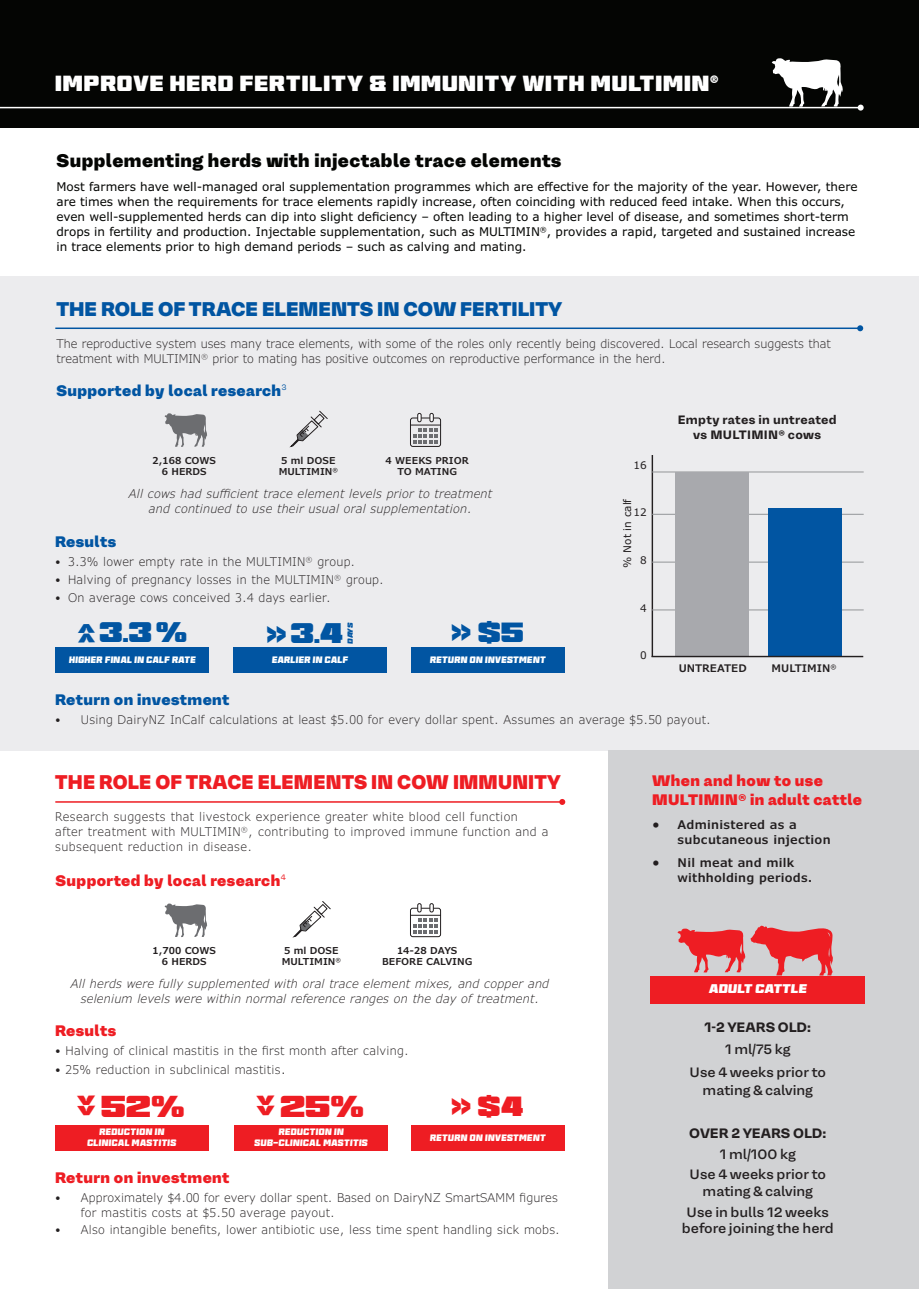
<style>
.page{position:relative;width:919px;height:1289px;background:#fff}
.page>*{position:absolute;margin:0;border:0;box-sizing:border-box;transform-origin:0 0}
.t1{font:31.05px "BT Brik XXL";color:#ee1d23}
.t2{font:29.1px "BT Brik XXL";color:#0155a2}
.t3{font:28.5px "BT Brik XXL";color:#0155a2}
.t4{font:28.5px "BT Brik XXL";color:#ee1d23}
.red_sub{font:22.5px "BT Brik XL";letter-spacing:.04em;color:#fff}
.t5{font:900 19.5px "Mena Grotesk";color:#0155a2}
.t6{font:900 19.5px "Mena Grotesk";letter-spacing:.01em;color:#ee1d23;scale:.95 1}
.t7{font:900 18px "Mena Grotesk";letter-spacing:.03em;color:#040503}
.t8{font:900 15px/19.5px "Mena Grotesk";letter-spacing:.03em;color:#ee1d23}
.t9{font:900 15px "Mena Grotesk";letter-spacing:.03em;color:#0155a2}
.t10{font:500 13.5px/16.5px "Mena Grotesk";color:#231f20;text-align:center}
.t11{font:700 13.5px "Mena Grotesk";color:#231f20}
.t12{font:12.9px "BT Brik XL Oblique";letter-spacing:.02em;color:#fff}
.t13{font:300 12px/15px "Verdana Pro";letter-spacing:.02em;color:#231f20}
.t14{font:12px/15px "Verdana Pro";color:#040503}
.t15{font:italic 300 12px/15px "Verdana Pro";letter-spacing:.02em;color:#231f20;text-align:center}
.t16{font:300 12px/15px "Verdana Pro";color:#231f20}
.t17{font:600 12px/15px "Verdana Pro";letter-spacing:.02em;color:#231f20}
.t18{font:700 12px/15px "Mena Grotesk";letter-spacing:.03em;color:#231f20;text-align:center}
.t19{font:600 10.5px "Verdana Pro";color:#231f20}
.t20{font:10.5px "Verdana Pro";color:#231f20}
.t21{font:9.6px/10.5px "BT Brik XL Oblique";letter-spacing:.03em;color:#fff;text-align:center;scale:.9 1}
.t22{font:600 9.6px/11.6px "Verdana Pro";color:#231f20;text-align:center}
.t23{font:7.5px "BT Brik XL Oblique";color:#0155a2}
.s1{font-size:16.2px}
.s2{font-size:13.5px}
</style>
<div class="page">
<div style="left:0;top:276px;width:918px;height:474px;background:#ececee"></div>
<div style="left:608px;top:750px;width:310px;height:538px;background:#d1d2d4"></div>
<div style="left:0;top:0;width:918px;height:128px;background:#040503"></div>
<hr style="left:0;top:107px;width:860px;height:1px;background:#fff">
<svg style="left:857px;top:105px;width:6px;height:6px"></svg>
<div style="left:55px;top:1124px;width:153px;height:26px;background:#ee1d23"></div>
<div style="left:234px;top:1124px;width:153px;height:26px;background:#ee1d23"></div>
<svg style="left:771px;top:58px;width:72px;height:49px"></svg>
<div style="left:55px;top:647px;width:154px;height:26px;background:#0155a2"></div>
<div style="left:233px;top:647px;width:153px;height:26px;background:#0155a2"></div>
<hr style="left:651px;top:455px;width:2px;height:202px;background:#231f20">
<hr style="left:652px;top:609px;width:211px;height:1px;background:#939598">
<hr style="left:652px;top:562px;width:211px;height:1px;background:#939598">
<hr style="left:652px;top:514px;width:211px;height:1px;background:#939598">
<hr style="left:652px;top:471px;width:211px;height:1px;background:#939598">
<div style="left:674px;top:472px;width:74px;height:184px;background:#a8a9ad"></div>
<div style="left:768px;top:508px;width:74px;height:149px;background:#0155a2"></div>
<hr style="left:651px;top:655px;width:212px;height:2px;background:#231f20">
<hr style="left:55px;top:801px;width:507px;height:1px;background:#ee1d23">
<svg style="left:559px;top:799px;width:6px;height:6px"></svg>
<svg style="left:165px;top:413px;width:42px;height:34px"></svg>
<svg style="left:165px;top:903px;width:42px;height:34px"></svg>
<svg style="left:291px;top:410px;width:37px;height:36px"></svg>
<svg style="left:294px;top:901px;width:37px;height:35px"></svg>
<div style="left:410px;top:417px;width:31px;height:30px;border:1px solid #231f20;border-radius:2px"></div>
<svg style="left:417px;top:413px;width:4px;height:9px"></svg>
<svg style="left:429px;top:413px;width:4px;height:9px"></svg>
<hr style="left:410px;top:424px;width:31px;height:1px;background:#231f20">
<svg style="left:413px;top:428px;width:24px;height:15px"></svg>
<div style="left:410px;top:907px;width:31px;height:30px;border:1px solid #231f20;border-radius:2px"></div>
<svg style="left:417px;top:903px;width:4px;height:9px"></svg>
<svg style="left:429px;top:903px;width:4px;height:9px"></svg>
<hr style="left:410px;top:914px;width:31px;height:1px;background:#231f20">
<svg style="left:413px;top:918px;width:24px;height:15px"></svg>
<div style="left:650px;top:975px;width:215px;height:28px;background:#ee1d23"></div>
<svg style="left:677px;top:925px;width:156px;height:50px"></svg>
<div style="left:411px;top:647px;width:153px;height:26px;background:#0155a2"></div>
<div style="left:411px;top:1124px;width:153px;height:26px;background:#ee1d23"></div>
<hr style="left:55px;top:327px;width:805px;height:2px;background:#0155a2">
<svg style="left:857px;top:325px;width:6px;height:6px"></svg>
<p class="red_sub" style="left:55px;top:67px;width:664px">IMPROVE HERD FERTILITY &amp; IMMUNITY WITH MULTIMIN®</p>
<p class="t7" style="left:56px;top:148px;width:506px">Supplementing herds with injectable trace elements</p>
<p class="t14" style="left:56px;top:179px;width:802px">Most farmers have well-managed oral supplementation programmes which are effective for the majority of the year. However, there are times when the requirements for trace elements rapidly increase, often coinciding with reduced feed intake. When this occurs, even well-supplemented herds can dip into slight deficiency – often leading to a higher level of disease, and sometimes short-term drops in fertility and production. Injectable supplementation, such as MULTIMIN<sup>®</sup>, provides a rapid, targeted and sustained increase in trace elements prior to high demand periods – such as calving and mating.</p>
<p class="t5" style="left:56px;top:296px;width:507px">THE ROLE OF TRACE ELEMENTS IN COW FERTILITY</p>
<p class="t16" style="left:56px;top:336px;width:775px">The reproductive system uses many trace elements, with some of the roles only recently being discovered. Local research suggests that treatment with MULTIMIN<sup>®</sup> prior to mating has positive outcomes on reproductive performance in the herd.</p>
<p class="t9" style="left:56px;top:381px;width:232px">Supported by local research<sup>3</sup></p>
<p class="t22" style="left:152px;top:454px;width:65px">2,168 COWS<br>6 HERDS</p>
<p class="t22" style="left:279px;top:454px;width:61px;text-align:left">5 ml DOSE<br>MULTIMIN<sup>®</sup></p>
<p class="t22" style="left:385px;top:454px;width:85px">4 WEEKS PRIOR<br>TO MATING</p>
<p class="t15" style="left:129px;top:486px;width:365px">All cows had sufficient trace element levels prior to treatment and continued to use their usual oral supplementation.</p>
<p class="t9" style="left:55px;top:531px;width:62px">Results</p>
<p class="t13" style="left:55px;top:554px;width:301px">• 3.3% lower empty rate in the MULTIMIN<sup>®</sup> group.</p>
<p class="t13" style="left:55px;top:572px;width:330px">• Halving of pregnancy losses in the MULTIMIN<sup>®</sup> group.</p>
<p class="t13" style="left:55px;top:590px;width:277px">• On average cows conceived 3.4 days earlier.</p>
<p class="t2" style="left:99px;top:606px;width:90px">3<span class="s1">.</span>3 %</p>
<p class="t2" style="left:290px;top:607px;width:54px">3<span class="s1">.</span>4</p>
<p class="t23" style="left:344px;top:643px;width:22px;rotate:-90deg">DAYS</p>
<p class="t3" style="left:477px;top:607px;width:48px">$5</p>
<p class="t21" style="left:69px;top:653px;width:142px">HIGHER FINAL IN CALF RATE</p>
<p class="t21" style="left:272px;top:653px;width:86px">EARLIER IN CALF</p>
<p class="t21" style="left:430px;top:653px;width:130px">RETURN ON INVESTMENT</p>
<p class="t20" style="left:633px;top:458px;width:15px">16</p>
<p class="t20" style="left:633px;top:505px;width:15px">12</p>
<p class="t20" style="left:640px;top:553px;width:8px">8</p>
<p class="t20" style="left:640px;top:601px;width:8px">4</p>
<p class="t20" style="left:640px;top:648px;width:8px">0</p>
<p class="t20" style="left:620px;top:567px;width:70px;rotate:-90deg">% Not in calf</p>
<p class="t18" style="left:677px;top:411px;width:160px">Empty rates in untreated vs MULTIMIN® cows</p>
<p class="t19" style="left:678px;top:662px;width:70px">UNTREATED</p>
<p class="t19" style="left:771px;top:662px;width:66px">MULTIMIN<sup>®</sup></p>
<p class="t9" style="left:55px;top:689px;width:176px">Return on investment</p>
<p class="t13" style="left:55px;top:712px;width:657px">• Using DairyNZ InCalf calculations at least $5.00 for every dollar spent. Assumes an average $5.50 payout.</p>
<p class="t6" style="left:55px;top:769px;width:533px">THE ROLE OF TRACE ELEMENTS IN COW IMMUNITY</p>
<p class="t13" style="left:55px;top:809px;width:494px">Research suggests that livestock experience greater white blood cell function after treatment with MULTIMIN<sup>®</sup>, contributing to improved immune function and a subsequent reduction in disease.</p>
<p class="t8" style="left:56px;top:870px;width:232px">Supported by local research<sup>4</sup></p>
<p class="t22" style="left:152px;top:944px;width:65px">1,700 COWS<br>6 HERDS</p>
<p class="t22" style="left:282px;top:944px;width:61px;text-align:left">5 ml DOSE<br>MULTIMIN<sup>®</sup></p>
<p class="t22" style="left:382px;top:944px;width:92px">14-28 DAYS<br>BEFORE CALVING</p>
<p class="t15" style="left:71px;top:976px;width:479px">All herds were fully supplemented with oral trace element mixes, and copper and selenium levels were within normal reference ranges on the day of treatment.</p>
<p class="t8" style="left:55px;top:1020px;width:62px">Results</p>
<p class="t13" style="left:55px;top:1043px;width:355px">• Halving of clinical mastitis in the first month after calving.</p>
<p class="t13" style="left:55px;top:1062px;width:232px">• 25% reduction in subclinical mastitis<span class="s2">.</span></p>
<p class="t1" style="left:101px;top:1079px;width:85px">52%</p>
<p class="t1" style="left:280px;top:1079px;width:85px">25%</p>
<p class="t4" style="left:477px;top:1081px;width:48px">$4</p>
<p class="t21" style="left:87px;top:1125px;width:101px">REDUCTION IN<br>CLINICAL MASTITIS</p>
<p class="t21" style="left:254px;top:1125px;width:127px">REDUCTION IN<br>SUB-CLINICAL MASTITIS</p>
<p class="t21" style="left:430px;top:1131px;width:130px">RETURN ON INVESTMENT</p>
<p class="t8" style="left:55px;top:1167px;width:176px">Return on investment</p>
<p class="t13" style="left:81px;top:1190px;width:478px;text-indent:-26px">• Approximately $4.00 for every dollar spent. Based on DairyNZ SmartSAMM figures for mastitis costs at $5.50 average payout.</p>
<p class="t13" style="left:55px;top:1222px;width:506px">• Also intangible benefits, lower antibiotic use, less time spent handling sick mobs.</p>
<p class="t8" style="left:652px;top:770px;width:211px">When and how to use<br>MULTIMIN® in adult cattle</p>
<p class="t17" style="left:677px;top:817px;width:154px;text-indent:-26px">• Administered as a subcutaneous injection</p>
<p class="t17" style="left:677px;top:855px;width:136px;text-indent:-26px">• Nil meat and milk withholding periods.</p>
<p class="t12" style="left:708px;top:979px;width:99px">ADULT CATTLE</p>
<p class="t11" style="left:704px;top:1018px;width:108px">1-2 YEARS OLD:</p>
<p class="t10" style="left:725px;top:1041px;width:67px">1 ml/75 kg</p>
<p class="t10" style="left:689px;top:1062px;width:138px;line-height:18px">Use 4 weeks prior to mating &amp; calving</p>
<p class="t11" style="left:689px;top:1123px;width:138px">OVER 2 YEARS OLD:</p>
<p class="t10" style="left:719px;top:1145px;width:77px">1 ml/100 kg</p>
<p class="t10" style="left:689px;top:1166px;width:138px">Use 4 weeks prior to mating &amp; calving</p>
<p class="t10" style="left:681px;top:1203px;width:153px">Use in bulls 12 weeks before joining the herd</p>
</div>
